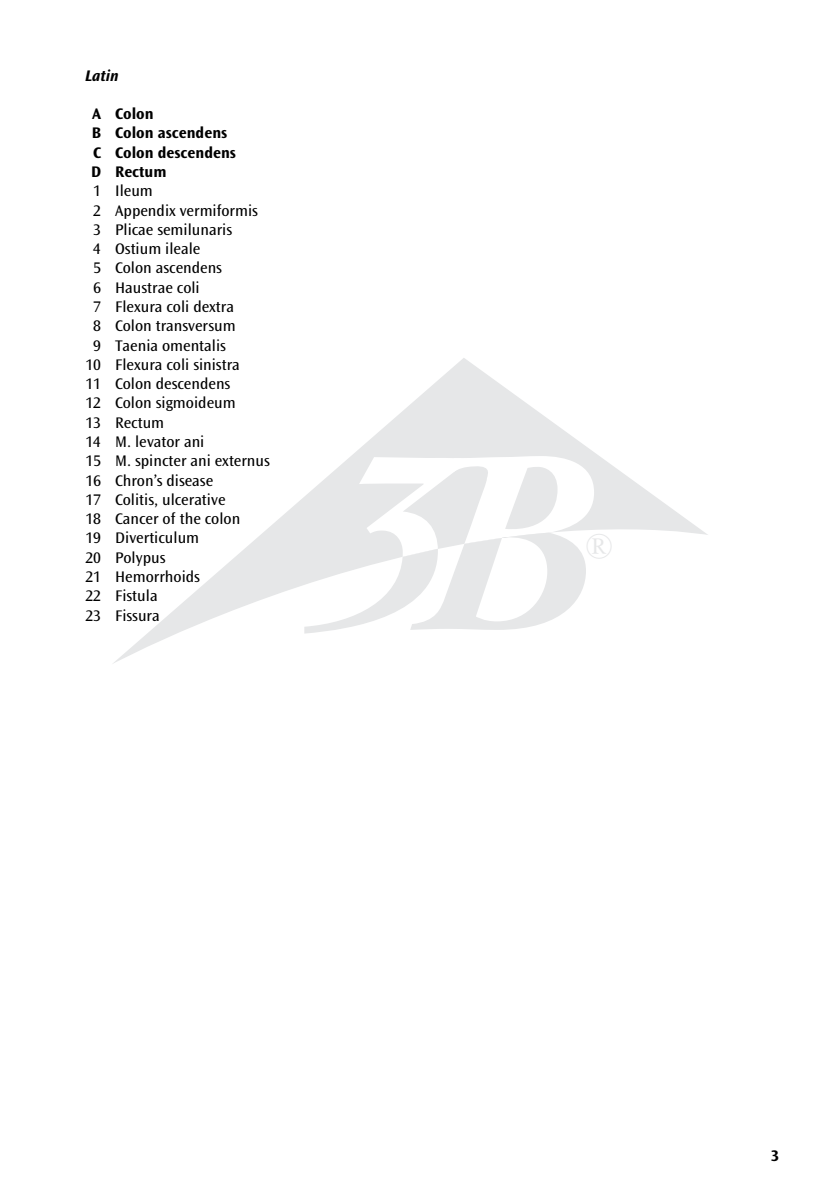
<style>
.page{position:relative;width:836px;height:1191px;background:#fff}
.page>*{position:absolute;margin:0;border:0;box-sizing:border-box;transform-origin:0 0}
.t1{font:36.2px "Perpetua";color:#e6e7e8}
.t2{font:16px "Ocean Sans Std";color:#000}
.t3{font:700 16px/19.2px "Ocean Sans Std";color:#000}
.t4{font:italic 700 16px "Ocean Sans Std";color:#000}
</style>
<div class="page">
<svg style="left:113px;top:358px;width:595px;height:306px"></svg>
<svg style="left:304px;top:456px;width:289px;height:177px"></svg>
<p class="t4" style="left:85px;top:66px;width:35px">Latin</p>
<p class="t3" style="left:91px;top:104px;width:146px">A Colon<br>B Colon ascendens<br>C Colon descendens<br>D Rectum</p>
<p class="t2" style="left:93px;top:182px;width:61px">1 Ileum</p>
<p class="t2" style="left:93px;top:201px;width:166px">2 Appendix vermiformis</p>
<p class="t2" style="left:93px;top:221px;width:140px">3 Plicae semilunaris</p>
<p class="t2" style="left:93px;top:240px;width:108px">4 Ostium ileale</p>
<p class="t2" style="left:93px;top:259px;width:130px">5 Colon ascendens</p>
<p class="t2" style="left:93px;top:278px;width:108px">6 Haustrae coli</p>
<p class="t2" style="left:93px;top:298px;width:142px">7 Flexura coli dextra</p>
<p class="t2" style="left:93px;top:317px;width:144px">8 Colon transversum</p>
<p class="t2" style="left:93px;top:336px;width:134px">9 Taenia omentalis</p>
<p class="t2" style="left:85px;top:356px;width:156px">10 Flexura coli sinistra</p>
<p class="t2" style="left:85px;top:375px;width:146px">11 Colon descendens</p>
<p class="t2" style="left:85px;top:394px;width:152px">12 Colon sigmoideum</p>
<p class="t2" style="left:85px;top:413px;width:80px">13 Rectum</p>
<p class="t2" style="left:85px;top:433px;width:120px">14 M. levator ani</p>
<p class="t2" style="left:85px;top:452px;width:186px">15 M. spincter ani externus</p>
<p class="t2" style="left:85px;top:471px;width:129px">16 Chron’s disease</p>
<p class="t2" style="left:85px;top:491px;width:141px">17 Colitis, ulcerative</p>
<p class="t2" style="left:85px;top:510px;width:156px">18 Cancer of the colon</p>
<p class="t2" style="left:85px;top:529px;width:115px">19 Diverticulum</p>
<p class="t2" style="left:85px;top:548px;width:81px">20 Polypus</p>
<p class="t2" style="left:85px;top:568px;width:116px">21 Hemorrhoids</p>
<p class="t2" style="left:85px;top:587px;width:74px">22 Fistula</p>
<p class="t2" style="left:85px;top:606px;width:76px">23 Fissura</p>
<h1 class="t1" style="left:585px;top:529px;width:29px">®</h1>
<p class="t3" style="left:770px;top:1145px;width:10px">3</p>
</div>
